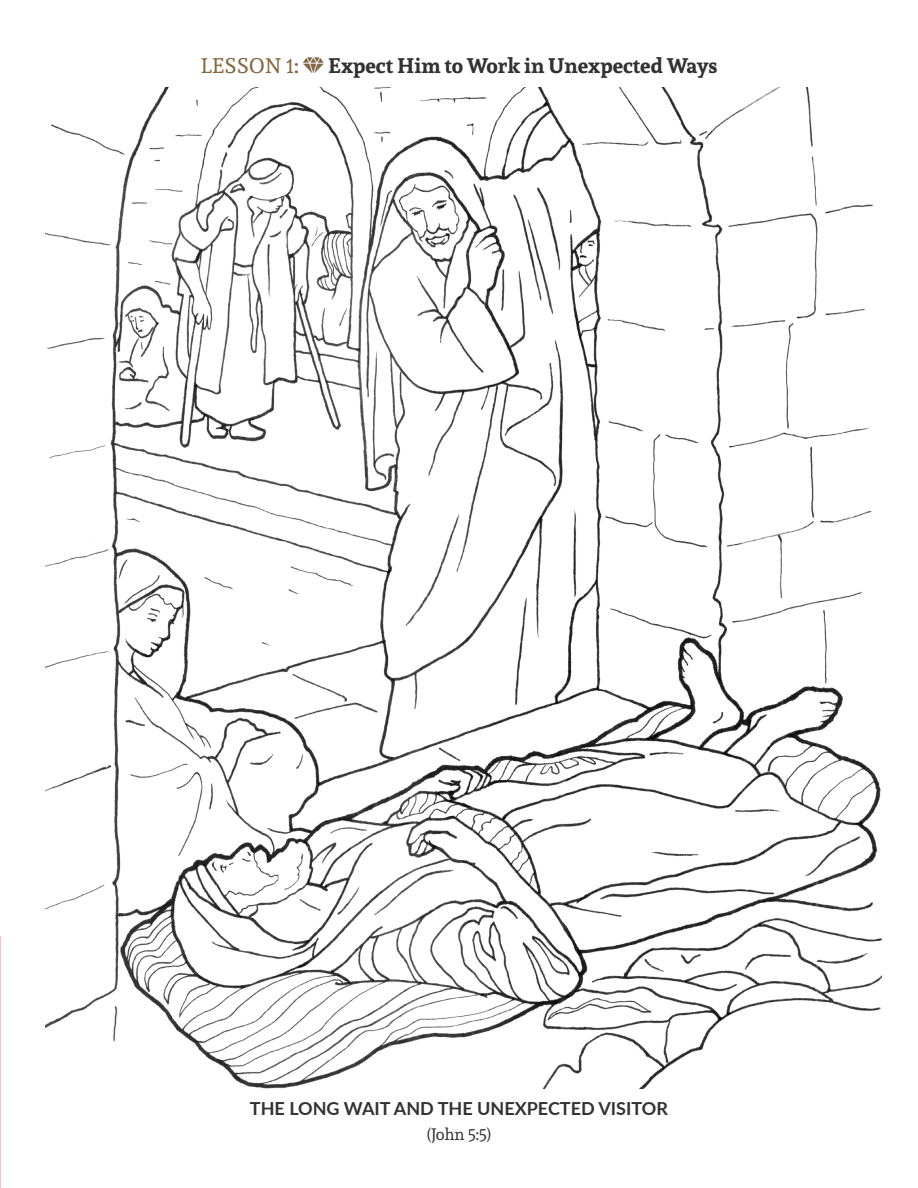
<style>
.page{position:relative;width:918px;height:1188px;background:#fff}
.page>*{position:absolute;margin:0;border:0;box-sizing:border-box;transform-origin:0 0}
.Coloring_page_Header{font:700 21px "Andada";color:#333233}
.Coloring_page_Header-2{font:21px "Andada";letter-spacing:.02em;color:#836740}
.Coloring_Page_Title{font:700 18px "Lato";color:#333233}
.Coloring_Page_Refere{font:16.5px "Andada";color:#333233}
</style>
<div class="page">
<img style="left:46px;top:88px;width:835px;height:1001px">
<img style="left:0;top:1145px;width:1px;height:43px">
<img style="left:303px;top:57px;width:21px;height:16px">
<p class="Coloring_page_Header-2" style="left:201px;top:52px;width:99px">LESSON 1:</p>
<p class="Coloring_page_Header" style="left:328px;top:51px;width:391px">Expect Him to Work in Unexpected Ways</p>
<p class="Coloring_Page_Title" style="left:250px;top:1095px;width:420px">THE LONG WAIT AND THE UNEXPECTED VISITOR</p>
<p class="Coloring_Page_Refere" style="left:427px;top:1124px;width:66px">(John 5:5)</p>
</div>
